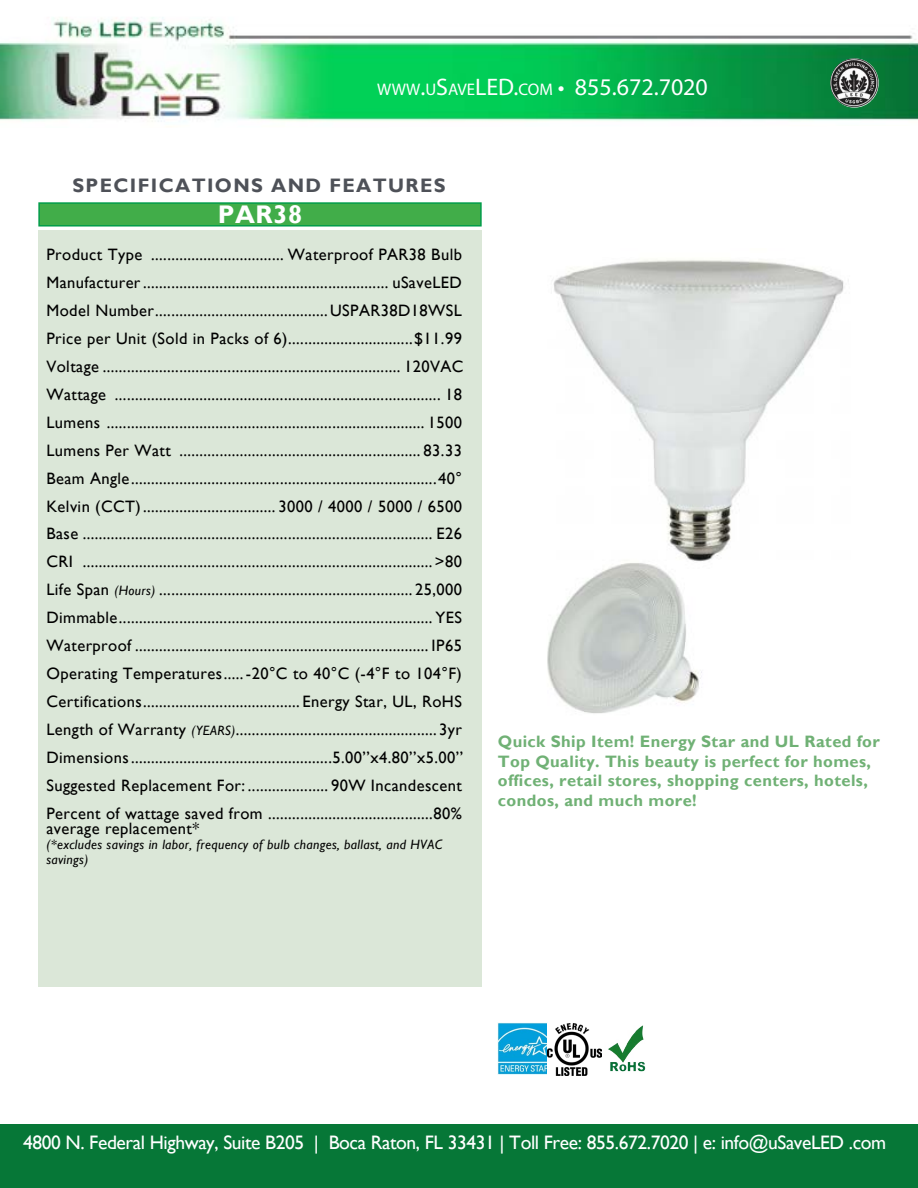
<style>
.page{position:relative;width:918px;height:1188px;background:#fff}
.page>*{position:absolute;margin:0;border:0;box-sizing:border-box;transform-origin:0 0}
.t1{font:700 25.5px "Gill Sans";letter-spacing:.025em;color:#fff}
.t2{font:24px "Myriad Pro";color:#fff}
.t3{font:19.5px "Gill Sans";letter-spacing:-.02em;color:#fff}
.t4{font:700 19.5px "Gill Sans";letter-spacing:.07em;color:#4e5158}
.t5{font:16.5px/27.9px "Gill Sans";letter-spacing:.025em;color:#000;text-align:justify}
.t6{font:700 16.5px/19.5px "Gill Sans";letter-spacing:.025em;color:#70b175}
.t7{font:italic 13.5px/15px "Gill Sans";letter-spacing:.025em;color:#000}
.s1{font-size:16.8px}
.s2{font-style:italic;font-size:13.5px}
</style>
<div class="page">
<div style="left:38px;top:230px;width:444px;height:757px;background:#dbe7d8"></div>
<div style="left:38px;top:202px;width:444px;height:25px;background:#41ad49;border:2px solid #019c49"></div>
<div style="left:0;top:1124px;width:918px;height:64px;background:#067737"></div>
<img style="left:0;top:17px;width:918px;height:105px">
<img style="left:830px;top:58px;width:49px;height:50px;border-radius:25px">
<img style="left:608px;top:1026px;width:38px;height:46px">
<img style="left:498px;top:1022px;width:103px;height:54px">
<img style="left:547px;top:260px;width:297px;height:454px">
<h2 class="t2" style="left:377px;top:72px;width:332px"><span class="s1">WWW</span>.<span class="s1">U</span>S<span class="s1">AVE</span>LED.<span class="s1">COM</span> • 855.672.7020</h2>
<p class="t4" style="left:72px;top:173px;width:375px">SPECIFICATIONS AND FEATURES</p>
<h1 class="t1" style="left:218px;top:199px;width:86px">PAR38</h1>
<p class="t5" style="left:46px;top:241px;width:419px">Product Type ................................. Waterproof PAR38 Bulb Manufacturer............................................................. uSaveLED Model Number...........................................USPAR38D18WSL Price per Unit (Sold in Packs of 6)...............................$11.99<br>Voltage .......................................................................... 120VAC Wattage ................................................................................. 18<br>Lumens ............................................................................... 1500<br>Lumens Per Watt ............................................................ 83.33<br>Beam Angle............................................................................40° Kelvin (CCT)................................. 3000 / 4000 / 5000 / 6500<br>Base ....................................................................................... E26<br>CRI ....................................................................................... &gt;80<br>Life Span <span class="s2">(Hours)</span> ............................................................... 25,000<br>Dimmable.............................................................................. YES Waterproof ......................................................................... IP65<br>Operating Temperatures.....-20°C to 40°C (-4°F to 104°F)<br>Certifications....................................... Energy Star, UL, RoHS Length of Warranty <span class="s2">(YEARS)</span>.................................................. 3yr Dimensions..................................................5.00’’x4.80’’x5.00’’ Suggested Replacement For: .................... 90W Incandescent Percent of wattage saved from .........................................80%</p>
<p class="t5" style="left:46px;top:815px;width:154px">average replacement*</p>
<p class="t7" style="left:46px;top:837px;width:397px">(*excludes savings in labor, frequency of bulb changes, ballast, and HVAC savings)</p>
<p class="t6" style="left:498px;top:733px;width:384px">Quick Ship Item! Energy Star and UL Rated for Top Quality. This beauty is perfect for homes, offices, retail stores, shopping centers, hotels, condos, and much more!</p>
<p class="t3" style="left:23px;top:1131px;width:865px">4800 N. Federal Highway, Suite B205 | Boca Raton, FL 33431 | Toll Free: 855.672.7020 | e: info@uSaveLED .com</p>
</div>
